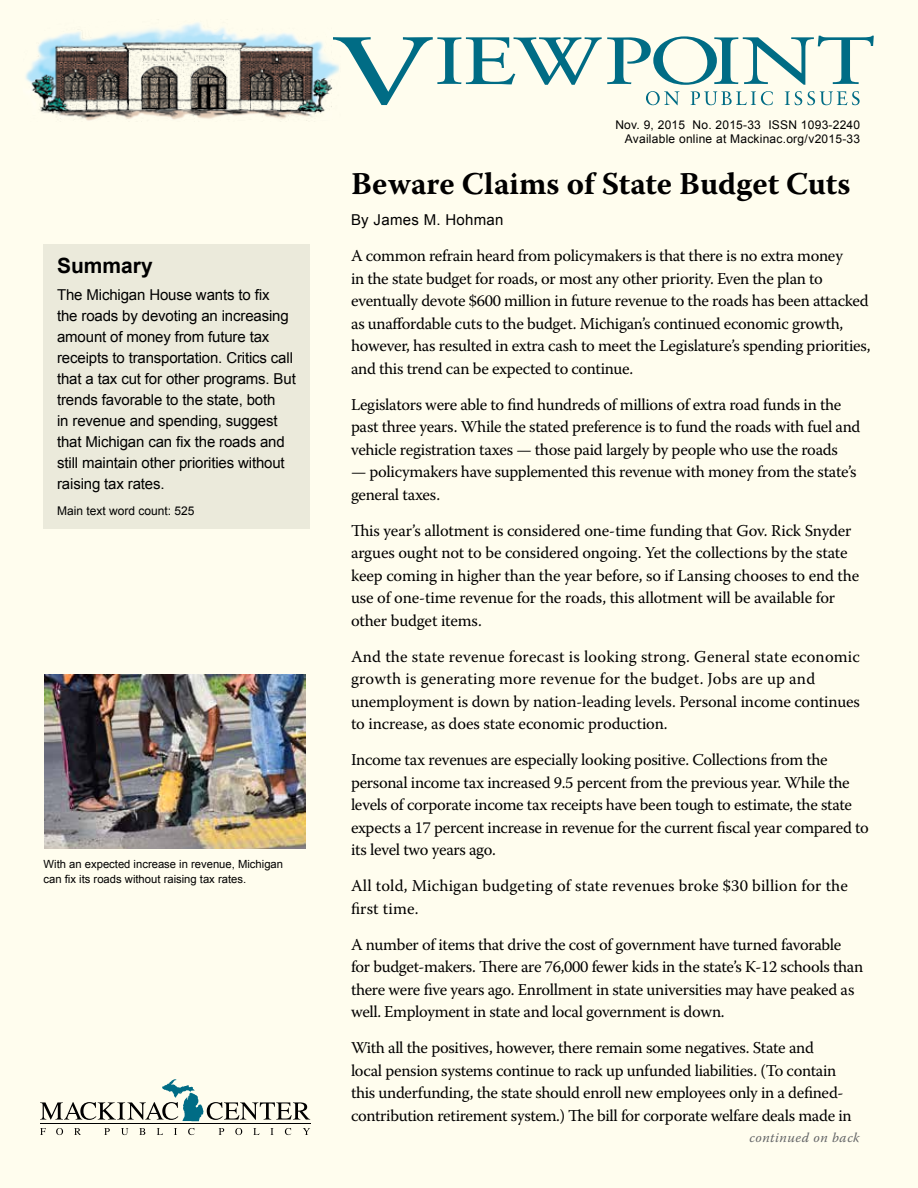
<style>
.page{position:relative;width:918px;height:1188px;background:#fffdee}
.page>*{position:absolute;margin:0;border:0;box-sizing:border-box;transform-origin:0 0}
.t1{font:700 31.5px "Warnock Pro";color:#000}
.t2{font:700 21px "Arial";color:#000}
.t3{font:16.5px/22.5px "Warnock Pro";letter-spacing:-.02em;color:#000}
.t4{font:16.5px/22.5px "Warnock Pro";letter-spacing:.005em;color:#000}
.t5{font:16.5px/22.5px "Warnock Pro";letter-spacing:.01em;color:#000}
.t6{font:15px/21px "Arial";letter-spacing:-.01em;color:#000}
.t7{font:15px "Arial";letter-spacing:.02em;color:#000}
.t8{font:italic 13.5px "Warnock Pro";letter-spacing:.04em;color:#636466}
.t9{font:12px/14.4px "Arial";letter-spacing:.02em;color:#000;text-align:right}
.t10{font:12px "Arial";color:#000}
.t11{font:11.25px/15px "Arial";color:#000}
</style>
<div class="page">
<img style="left:25px;top:22px;width:308px;height:99px">
<svg style="left:333px;top:36px;width:541px;height:69px"></svg>
<svg style="left:40px;top:1128px;width:6px;height:7px"></svg>
<svg style="left:56px;top:1128px;width:7px;height:7px"></svg>
<svg style="left:74px;top:1128px;width:7px;height:7px"></svg>
<svg style="left:104px;top:1128px;width:6px;height:7px"></svg>
<svg style="left:121px;top:1128px;width:7px;height:7px"></svg>
<svg style="left:139px;top:1128px;width:6px;height:7px"></svg>
<svg style="left:157px;top:1128px;width:6px;height:7px"></svg>
<svg style="left:174px;top:1128px;width:3px;height:7px"></svg>
<svg style="left:188px;top:1128px;width:7px;height:7px"></svg>
<svg style="left:219px;top:1128px;width:5px;height:7px"></svg>
<svg style="left:235px;top:1128px;width:7px;height:7px"></svg>
<svg style="left:253px;top:1128px;width:7px;height:7px"></svg>
<svg style="left:270px;top:1128px;width:4px;height:7px"></svg>
<svg style="left:285px;top:1128px;width:6px;height:7px"></svg>
<svg style="left:303px;top:1128px;width:7px;height:7px"></svg>
<hr style="left:40px;top:1124px;width:270px;height:1px;background:#000">
<svg style="left:40px;top:1079px;width:270px;height:42px"></svg>
<div style="left:44px;top:244px;width:266px;height:284px;background:#ebeadb"></div>
<img style="left:44px;top:674px;width:261px;height:175px">
<p class="t2" style="left:57px;top:251px;width:97px">Summary</p>
<p class="t6" style="left:57px;top:285px;width:240px">The Michigan House wants to fix<br>the roads by devoting an increasing amount of money from future tax receipts to transportation. Critics call that a tax cut for other programs. But trends favorable to the state, both<br>in revenue and spending, suggest that Michigan can fix the roads and still maintain other priorities without raising tax rates.</p>
<p class="t10" style="left:57px;top:503px;width:139px">Main text word count: 525</p>
<p class="t11" style="left:44px;top:856px;width:241px">With an expected increase in revenue, Michigan can fix its roads without raising tax rates.</p>
<p class="t9" style="left:615px;top:117px;width:246px">Nov. 9, 2015 No. 2015-33 ISSN 1093-2240<br>Available online at Mackinac.org/v2015-33</p>
<h1 class="t1" style="left:351px;top:164px;width:501px">Beware Claims of State Budget Cuts</h1>
<p class="t7" style="left:351px;top:210px;width:154px">By James M. Hohman</p>
<p class="t3" style="left:351px;top:244px;width:521px">A common refrain heard from policymakers is that there is no extra money<br>in the state budget for roads, or most any other priority. Even the plan to eventually devote $600 million in future revenue to the roads has been attacked as unaffordable cuts to the budget. Michigan’s continued economic growth, however, has resulted in extra cash to meet the Legislature’s spending priorities, and this trend can be expected to continue.</p>
<p class="t3" style="left:351px;top:393px;width:511px">Legislators were able to find hundreds of millions of extra road funds in the past three years. While the stated preference is to fund the roads with fuel and vehicle registration taxes — those paid largely by people who use the roads</p>
<p class="t3" style="left:351px;top:460px;width:507px">— policymakers have supplemented this revenue with money from the state’s general taxes.</p>
<p class="t3" style="left:351px;top:519px;width:510px">This year’s allotment is considered one-time funding that Gov. Rick Snyder argues ought not to be considered ongoing. Yet the collections by the state keep coming in higher than the year before, so if Lansing chooses to end the use of one-time revenue for the roads, this allotment will be available for other budget items.</p>
<p class="t4" style="left:351px;top:645px;width:511px">And the state revenue forecast is looking strong. General state economic growth is generating more revenue for the budget. Jobs are up and unemployment is down by nation-leading levels. Personal income continues to increase, as does state economic production.</p>
<p class="t3" style="left:351px;top:748px;width:519px">Income tax revenues are especially looking positive. Collections from the personal income tax increased 9.5 percent from the previous year. While the levels of corporate income tax receipts have been tough to estimate, the state expects a 17 percent increase in revenue for the current fiscal year compared to its level two years ago.</p>
<p class="t5" style="left:351px;top:874px;width:499px">All told, Michigan budgeting of state revenues broke $30 billion for the first time.</p>
<p class="t3" style="left:351px;top:933px;width:514px">A number of items that drive the cost of government have turned favorable for budget-makers. There are 76,000 fewer kids in the state’s K-12 schools than there were five years ago. Enrollment in state universities may have peaked as well. Employment in state and local government is down.</p>
<p class="t3" style="left:351px;top:1036px;width:502px">With all the positives, however, there remain some negatives. State and<br>local pension systems continue to rack up unfunded liabilities. (To contain this underfunding, the state should enroll new employees only in a defined&shy;contribution retirement system.) The bill for corporate welfare deals made in</p>
<p class="t8" style="left:749px;top:1130px;width:112px">continued on back</p>
</div>
